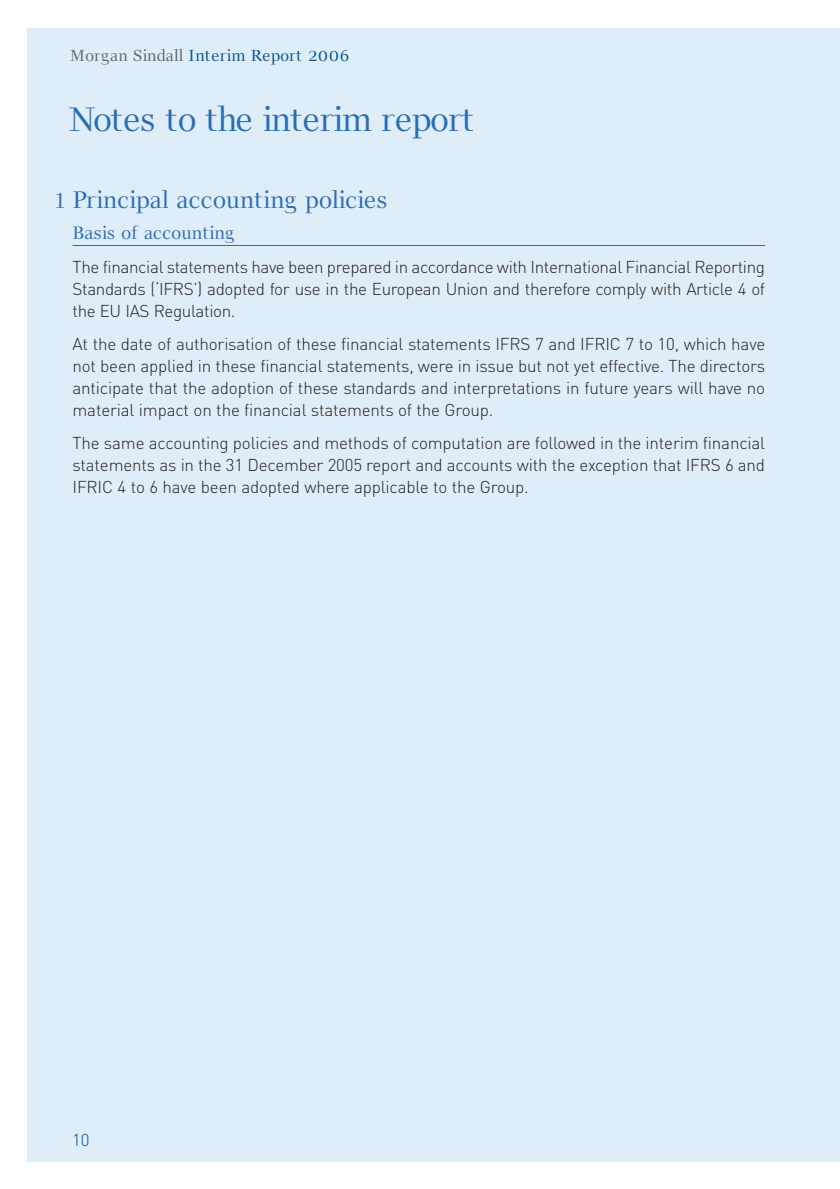
<style>
.page{position:relative;width:840px;height:1189px;background:#fff}
.page>*{position:absolute;margin:0;border:0;box-sizing:border-box;transform-origin:0 0}
.t1{font:34px "Interviewer Regularly";letter-spacing:-.035em;color:#296db5}
.t2{font:24px "Interviewer Regularly";letter-spacing:-.005em;color:#296db5}
.t3{font:18px "Interviewer Regularly";letter-spacing:-.005em;color:#296db5}
.t4{font:300 17px/22px "DIN";letter-spacing:-.01em;color:#231f20;text-align:justify}
.t5{font:300 17px "DIN";color:#00538e}
.t6{font:16px "Interviewer Regularly";color:#00538e}
.s1{color:#636466}
.s2{color:#4377ba}
</style>
<div class="page">
<div style="left:28px;top:28px;width:811px;height:1133px;background:#dfedf8"></div>
<hr style="left:72px;top:245px;width:692px;height:1px;background:#296db5">
<p class="t6" style="left:70px;top:49px;width:280px"><span class="s1">Morgan Sindall</span> Interim Report 2006</p>
<h1 class="t1" style="left:69px;top:104px;width:407px">Notes to the interim report</h1>
<h2 class="t2" style="left:52px;top:189px;width:337px"><span class="s2">1</span> Principal accounting policies</h2>
<p class="t3" style="left:72px;top:225px;width:164px">Basis of accounting</p>
<p class="t4" style="left:72px;top:257px;width:693px">The financial statements have been prepared in accordance with International Financial Reporting Standards (‘IFRS’) adopted for use in the European Union and therefore comply with Article 4 of the EU IAS Regulation.</p>
<p class="t4" style="left:72px;top:335px;width:693px">At the date of authorisation of these financial statements IFRS 7 and IFRIC 7 to 10, which have not been applied in these financial statements, were in issue but not yet effective. The directors anticipate that the adoption of these standards and interpretations in future years will have no material impact on the financial statements of the Group.</p>
<p class="t4" style="left:72px;top:434px;width:693px">The same accounting policies and methods of computation are followed in the interim financial statements as in the 31 December 2005 report and accounts with the exception that IFRS 6 and IFRIC 4 to 6 have been adopted where applicable to the Group.</p>
<p class="t5" style="left:72px;top:1133px;width:19px">10</p>
</div>
